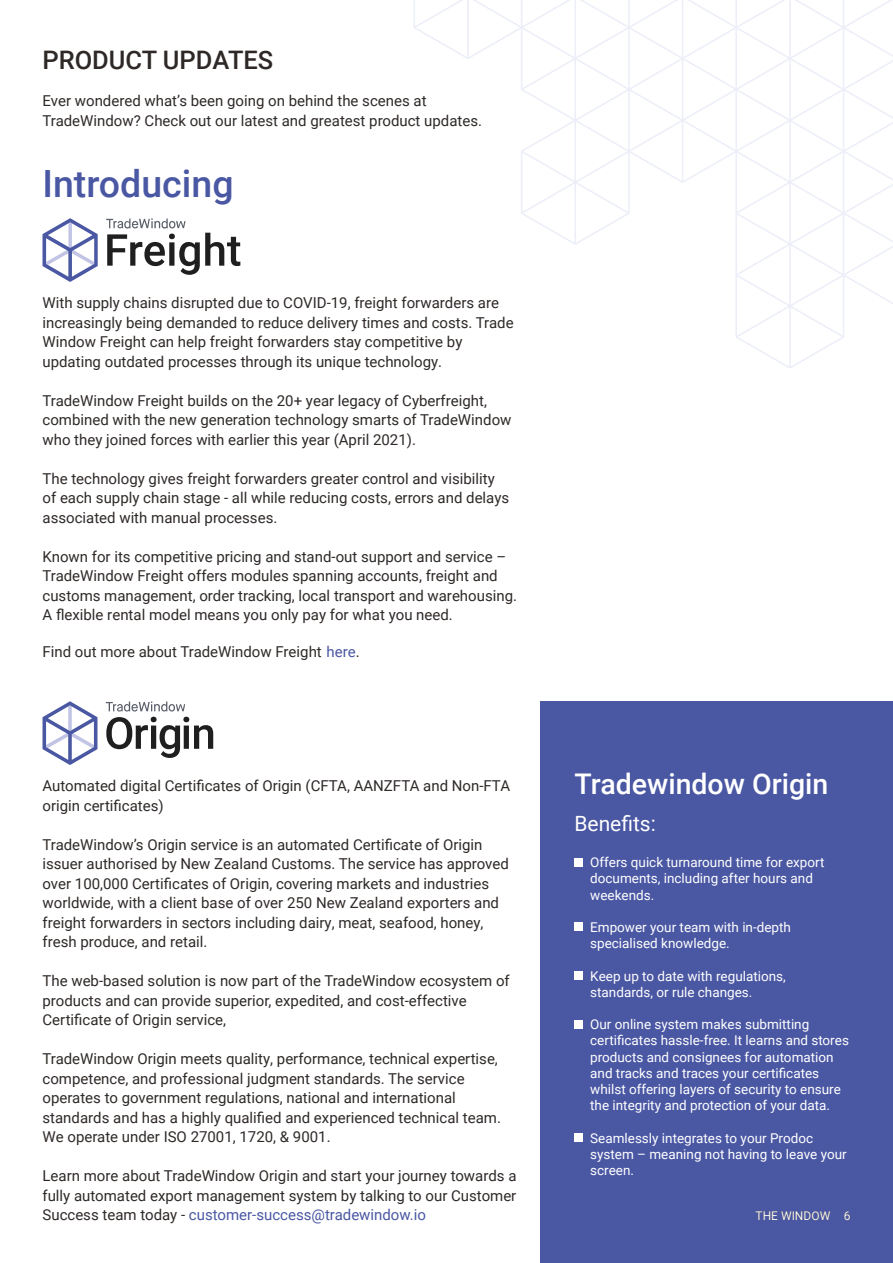
<style>
.page{position:relative;width:893px;height:1263px;background:#fff}
.page>*{position:absolute;margin:0;border:0;box-sizing:border-box;transform-origin:0 0}
.t1{font:500 37.5px "Roboto";color:#4a57a3}
.t2{font:500 28.5px "Roboto";color:#fff}
.t3{font:500 25.5px "Roboto";color:#2e2927}
.t4{font:21px "Roboto";color:#fff}
.t5{font:15px/19.5px "Roboto";color:#2e2927}
.t6{font:13.5px/16.2px "Roboto";color:#fff}
.t7{font:12px "Roboto";color:#fff}
.s1{color:#4a57a3}
</style>
<div class="page">
<div style="left:541px;top:701px;width:352px;height:562px;background:#4a57a3"></div>
<svg style="left:414px;top:0;width:479px;height:368px"></svg>
<svg style="left:43px;top:701px;width:54px;height:64px"></svg>
<svg style="left:106px;top:701px;width:79px;height:10px"></svg>
<svg style="left:106px;top:717px;width:107px;height:41px"></svg>
<svg style="left:43px;top:218px;width:55px;height:64px"></svg>
<svg style="left:106px;top:218px;width:134px;height:57px"></svg>
<div style="left:574px;top:858px;width:9px;height:9px;background:#fff"></div>
<div style="left:574px;top:922px;width:9px;height:9px;background:#fff"></div>
<div style="left:574px;top:1021px;width:9px;height:8px;background:#fff"></div>
<div style="left:574px;top:1134px;width:9px;height:8px;background:#fff"></div>
<div style="left:574px;top:971px;width:9px;height:9px;background:#fff"></div>
<p class="t3" style="left:43px;top:42px;width:232px">PRODUCT UPDATES</p>
<p class="t5" style="left:43px;top:91px;width:386px">Ever wondered what’s been going on behind the scenes at</p>
<p class="t5" style="left:43px;top:110px;width:441px">TradeWindow? Check out our latest and greatest product updates.</p>
<p class="t1" style="left:43px;top:157px;width:193px">Introducing</p>
<p class="t5" style="left:43px;top:293px;width:473px">With supply chains disrupted due to COVID-19, freight forwarders are increasingly being demanded to reduce delivery times and costs. Trade<br>Window Freight can help freight forwarders stay competitive by</p>
<p class="t5" style="left:43px;top:351px;width:401px">updating outdated processes through its unique technology.</p>
<p class="t5" style="left:43px;top:390px;width:470px">TradeWindow Freight builds on the 20+ year legacy of Cyberfreight, combined with the new generation technology smarts of TradeWindow who they joined forces with earlier this year (April 2021).</p>
<p class="t5" style="left:43px;top:468px;width:468px">The technology gives freight forwarders greater control and visibility of each supply chain stage - all while reducing costs, errors and delays associated with manual processes.</p>
<p class="t5" style="left:43px;top:546px;width:476px">Known for its competitive pricing and stand-out support and service – TradeWindow Freight offers modules spanning accounts, freight and customs management, order tracking, local transport and warehousing.<br>A flexible rental model means you only pay for what you need.</p>
<p class="t5" style="left:43px;top:642px;width:319px">Find out more about TradeWindow Freight <span class="s1">here</span>.</p>
<p class="t5" style="left:43px;top:776px;width:469px">Automated digital Certificates of Origin (CFTA, AANZFTA and Non-FTA origin certificates)</p>
<p class="t5" style="left:43px;top:834px;width:468px">TradeWindow’s Origin service is an automated Certificate of Origin issuer authorised by New Zealand Customs. The service has approved over 100,000 Certificates of Origin, covering markets and industries worldwide, with a client base of over 250 New Zealand exporters and freight forwarders in sectors including dairy, meat, seafood, honey, fresh produce, and retail.</p>
<p class="t5" style="left:43px;top:971px;width:469px">The web-based solution is now part of the TradeWindow ecosystem of products and can provide superior, expedited, and cost-effective</p>
<p class="t5" style="left:43px;top:1010px;width:185px">Certificate of Origin service,</p>
<p class="t5" style="left:43px;top:1049px;width:457px">TradeWindow Origin meets quality, performance, technical expertise, competence, and professional judgment standards. The service</p>
<p class="t5" style="left:43px;top:1088px;width:415px">operates to government regulations, national and international</p>
<p class="t5" style="left:43px;top:1107px;width:460px">standards and has a highly qualified and experienced technical team.<br>We operate under ISO 27001, 1720, &amp; 9001.</p>
<p class="t5" style="left:43px;top:1166px;width:476px;text-align:justify">Learn more about TradeWindow Origin and start your journey towards a fully automated export management system by talking to our Customer Success team today - <span class="s1">customer-success@tradewindow.io</span></p>
<p class="t2" style="left:574px;top:764px;width:255px">Tradewindow Origin</p>
<p class="t4" style="left:574px;top:809px;width:83px">Benefits:</p>
<p class="t6" style="left:590px;top:854px;width:236px">Offers quick turnaround time for export documents, including after hours and weekends.</p>
<p class="t6" style="left:590px;top:918px;width:202px">Empower your team with in-depth</p>
<p class="t6" style="left:590px;top:935px;width:141px">specialised knowledge.</p>
<p class="t6" style="left:590px;top:967px;width:197px">Keep up to date with regulations,</p>
<p class="t6" style="left:590px;top:983px;width:164px">standards, or rule changes.</p>
<p class="t6" style="left:590px;top:1016px;width:260px">Our online system makes submitting certificates hassle-free. It learns and stores products and consignees for automation and tracks and traces your certificates whilst offering layers of security to ensure the integrity and protection of your data.</p>
<p class="t6" style="left:590px;top:1129px;width:258px">Seamlessly integrates to your Prodoc system – meaning not having to leave your screen.</p>
<p class="t7" style="left:756px;top:1208px;width:76px">THE WINDOW</p>
<p class="t7" style="left:844px;top:1208px;width:8px">6</p>
</div>
